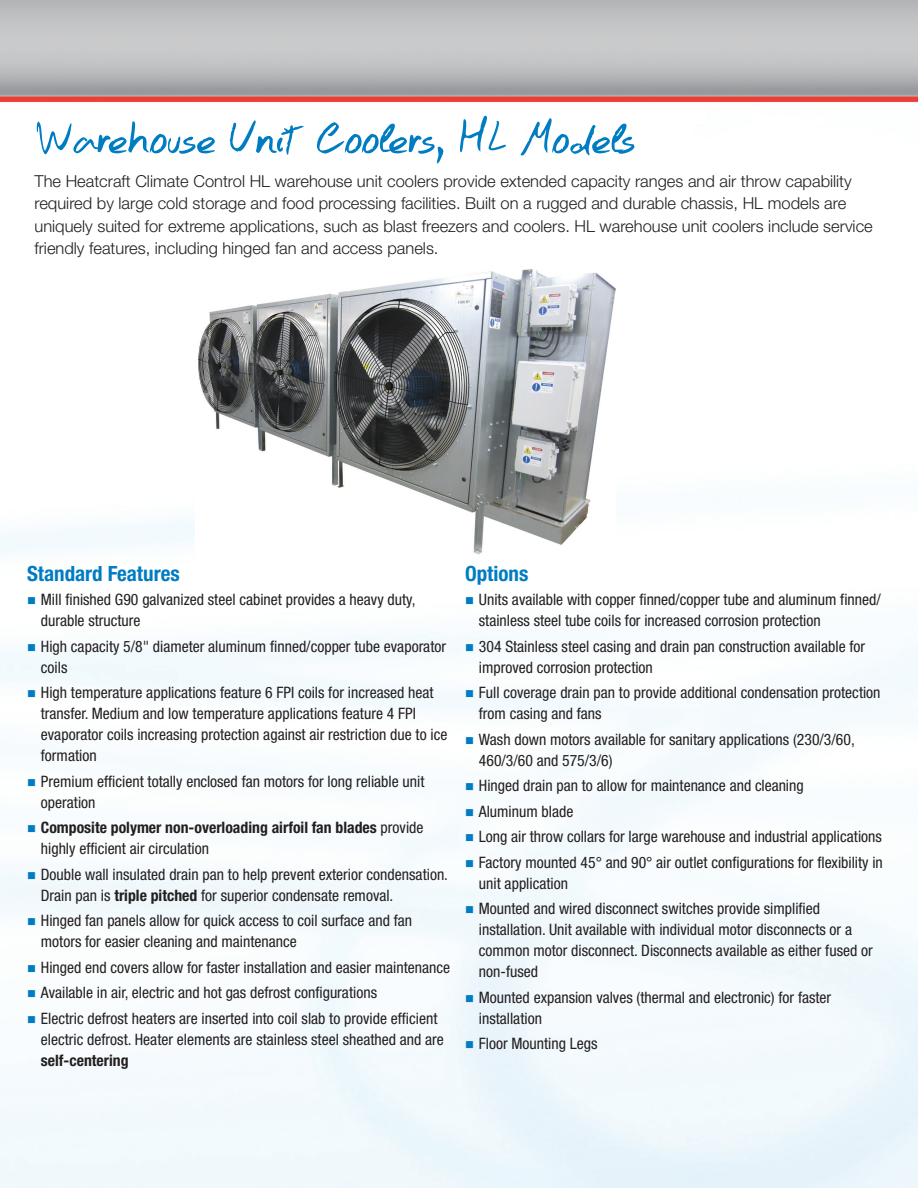
<style>
.page{position:relative;width:918px;height:1188px;background:#fff}
.page>*{position:absolute;margin:0;border:0;box-sizing:border-box;transform-origin:0 0}
.t1{font:54px "Hand Test";color:#007cc2}
.t2{font:700 condensed 21px "Helvetica Neue";color:#007cc2}
.t3{font:300 16.5px/22.5px "Helvetica Neue";color:#231f20}
.t4{font:condensed 15.75px/21px "Helvetica Neue";color:#231f20}
.t5{font:700 condensed 15.75px/21px "Helvetica Neue";color:#231f20}
.s1{color:#007cc2}
.s2{font-weight:400}
.s3{font-weight:700}
</style>
<div class="page">
<img style="left:0;top:0;width:918px;height:1188px">
<img style="left:195px;top:258px;width:420px;height:307px">
<p class="t1" style="left:36px;top:102px;width:601px">Warehouse Unit Coolers, HL Models</p>
<p class="t3" style="left:34px;top:169px;width:840px">The Heatcraft Climate Control HL warehouse unit coolers provide extended capacity ranges and air throw capability required by large cold storage and food processing facilities. Built on a rugged and durable chassis, HL models are uniquely suited for extreme applications, such as blast freezers and coolers. HL warehouse unit coolers include service friendly features, including hinged fan and access panels.</p>
<p class="t2" style="left:27px;top:561px;width:154px">Standard Features</p>
<p class="t4" style="left:41px;top:589px;width:376px;text-indent:-14px"><span class="s1">■</span> Mill finished G90 galvanized steel cabinet provides a heavy duty, durable structure</p>
<p class="t4" style="left:41px;top:636px;width:407px;text-indent:-14px"><span class="s1">■</span> High capacity 5/8" diameter aluminum finned/copper tube evaporator coils</p>
<p class="t4" style="left:41px;top:682px;width:408px;text-indent:-14px"><span class="s1">■</span> High temperature applications feature 6 FPI coils for increased heat transfer. Medium and low temperature applications feature 4 FPI evaporator coils increasing protection against air restriction due to ice formation</p>
<p class="t4" style="left:41px;top:771px;width:385px;text-indent:-14px"><span class="s1">■</span> Premium efficient totally enclosed fan motors for long reliable unit operation</p>
<p class="t5" style="left:41px;top:817px;width:384px;text-indent:-14px"><span class="s1">■</span> Composite polymer non-overloading airfoil fan blades <span class="s2">provide highly efficient air circulation</span></p>
<p class="t4" style="left:41px;top:864px;width:409px;text-indent:-14px"><span class="s1">■</span> Double wall insulated drain pan to help prevent exterior condensation.<br>Drain pan is <span class="s3">triple pitched</span> for superior condensate removal.</p>
<p class="t4" style="left:41px;top:910px;width:373px;text-indent:-14px"><span class="s1">■</span> Hinged fan panels allow for quick access to coil surface and fan motors for easier cleaning and maintenance</p>
<p class="t4" style="left:27px;top:957px;width:425px"><span class="s1">■</span> Hinged end covers allow for faster installation and easier maintenance</p>
<p class="t4" style="left:27px;top:982px;width:352px"><span class="s1">■</span> Available in air, electric and hot gas defrost configurations</p>
<p class="t4" style="left:41px;top:1008px;width:405px;text-indent:-14px"><span class="s1">■</span> Electric defrost heaters are inserted into coil slab to provide efficient electric defrost. Heater elements are stainless steel sheathed and are <span class="s3">self-centering</span></p>
<p class="t2" style="left:465px;top:561px;width:65px">Options</p>
<p class="t4" style="left:479px;top:589px;width:403px;text-indent:-14px"><span class="s1">■</span> Units available with copper finned/copper tube and aluminum finned/ stainless steel tube coils for increased corrosion protection</p>
<p class="t4" style="left:479px;top:636px;width:388px;text-indent:-14px"><span class="s1">■</span> 304 Stainless steel casing and drain pan construction available for improved corrosion protection</p>
<p class="t4" style="left:479px;top:682px;width:403px;text-indent:-14px"><span class="s1">■</span> Full coverage drain pan to provide additional condensation protection from casing and fans</p>
<p class="t4" style="left:479px;top:729px;width:377px;text-indent:-14px"><span class="s1">■</span> Wash down motors available for sanitary applications (230/3/60,<br>460/3/60 and 575/3/6)</p>
<p class="t4" style="left:465px;top:775px;width:340px"><span class="s1">■</span> Hinged drain pan to allow for maintenance and cleaning</p>
<p class="t4" style="left:465px;top:801px;width:110px"><span class="s1">■</span> Aluminum blade</p>
<p class="t4" style="left:465px;top:826px;width:418px"><span class="s1">■</span> Long air throw collars for large warehouse and industrial applications</p>
<p class="t4" style="left:479px;top:852px;width:406px;text-indent:-14px"><span class="s1">■</span> Factory mounted 45° and 90° air outlet configurations for flexibility in unit application</p>
<p class="t4" style="left:479px;top:898px;width:395px;text-indent:-14px"><span class="s1">■</span> Mounted and wired disconnect switches provide simplified installation. Unit available with individual motor disconnects or a common motor disconnect. Disconnects available as either fused or non-fused</p>
<p class="t4" style="left:479px;top:987px;width:354px;text-indent:-14px"><span class="s1">■</span> Mounted expansion valves (thermal and electronic) for faster installation</p>
<p class="t4" style="left:465px;top:1033px;width:134px"><span class="s1">■</span> Floor Mounting Legs</p>
</div>
